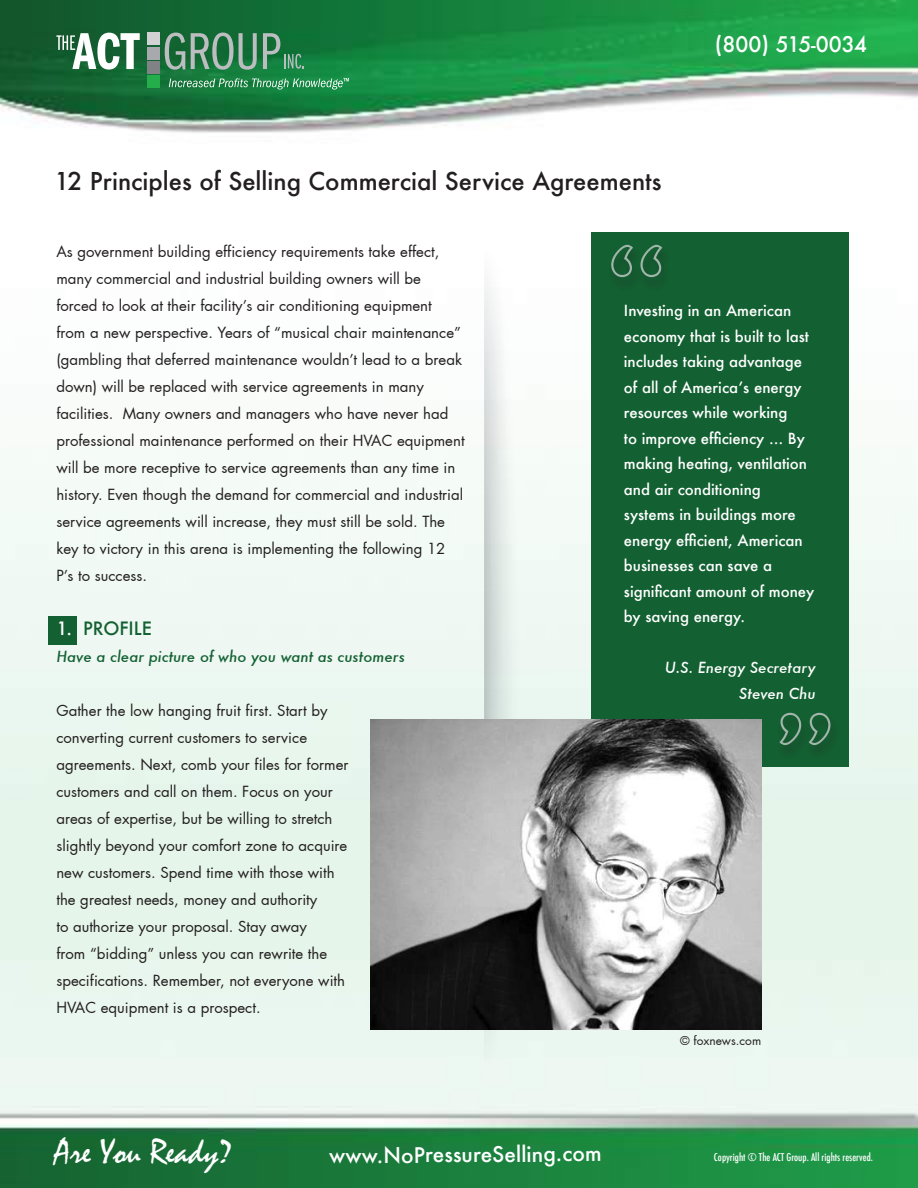
<style>
.page{position:relative;width:918px;height:1188px;background:#fff}
.page>*{position:absolute;margin:0;border:0;box-sizing:border-box;transform-origin:0 0}
.t1{font:36px "Mistral";color:#fff}
.t2{font:500 24px "Futura";color:#231f20}
.t3{font:500 21px "Futura";color:#fff}
.t4{font:500 18px "Futura";color:#136132}
.t5{font:15px/27px "Futura";color:#231f20}
.t6{font:500 15px/25.5px "Futura";color:#fff}
.t7{font:italic 500 15px "Futura";color:#136132}
.t8{font:italic 500 15px/25.5px "Futura";color:#fff;text-align:right}
.t9{font:12px "Futura";color:#231f20}
.t10{font:500 condensed 10.5px "Futura";color:#fff}
.s1{color:#fff}
</style>
<div class="page">
<img style="left:0;top:0;width:918px;height:1188px">
<svg style="left:165px;top:33px;width:20px;height:37px"></svg>
<svg style="left:191px;top:33px;width:66px;height:37px;background:#558d6c"></svg>
<svg style="left:169px;top:78px;width:180px;height:12px;background:#459b66"></svg>
<div style="left:147px;top:76px;width:12px;height:12px;background:#24ad4a"></div>
<div style="left:147px;top:61px;width:12px;height:13px;background:#808285"></div>
<div style="left:147px;top:47px;width:12px;height:12px;background:#a8a9ad"></div>
<div style="left:147px;top:33px;width:12px;height:12px;background:#d1d2d4"></div>
<svg style="left:56px;top:33px;width:84px;height:37px"></svg>
<svg style="left:263px;top:33px;width:41px;height:36px"></svg>
<div style="left:591px;top:233px;width:257px;height:534px;background:#136132"></div>
<svg style="left:611px;top:245px;width:51px;height:32px"></svg>
<svg style="left:779px;top:713px;width:51px;height:32px"></svg>
<img style="left:484px;top:245px;width:65px;height:824px">
<img style="left:371px;top:720px;width:390px;height:309px">
<div style="left:48px;top:616px;width:29px;height:29px;background:#136132"></div>
<h2 class="t2" style="left:55px;top:165px;width:608px">12 Principles of Selling Commercial Service Agreements</h2>
<h3 class="t3" style="left:715px;top:29px;width:154px">(800) 515-0034</h3>
<p class="t5" style="left:56px;top:238px;width:410px">As government building efficiency requirements take effect, many commercial and industrial building owners will be forced to look at their facility’s air conditioning equipment from a new perspective. Years of “musical chair maintenance” (gambling that deferred maintenance wouldn’t lead to a break down) will be replaced with service agreements in many facilities. Many owners and managers who have never had professional maintenance performed on their HVAC equipment will be more receptive to service agreements than any time in history. Even though the demand for commercial and industrial service agreements will increase, they must still be sold. The key to victory in this arena is implementing the following 12<br>P’s to success.</p>
<p class="t4" style="left:56px;top:616px;width:97px"><span class="s1">1.</span> PROFILE</p>
<p class="t7" style="left:56px;top:646px;width:350px">Have a clear picture of who you want as customers</p>
<p class="t5" style="left:56px;top:697px;width:294px">Gather the low hanging fruit first. Start by converting current customers to service agreements. Next, comb your files for former customers and call on them. Focus on your areas of expertise, but be willing to stretch slightly beyond your comfort zone to acquire new customers. Spend time with those with the greatest needs, money and authority<br>to authorize your proposal. Stay away<br>from “bidding” unless you can rewrite the specifications. Remember, not everyone with HVAC equipment is a prospect.</p>
<p class="t6" style="left:624px;top:298px;width:192px">Investing in an American economy that is built to last includes taking advantage of all of America’s energy resources while working<br>to improve efficiency … By making heating, ventilation and air conditioning systems in buildings more energy efficient, American businesses can save a significant amount of money by saving energy.</p>
<p class="t8" style="left:665px;top:655px;width:152px">U.S. Energy Secretary<br>Steven Chu</p>
<p class="t9" style="left:680px;top:1033px;width:83px">© foxnews.com</p>
<h1 class="t1" style="left:55px;top:1131px;width:180px">Are You Ready?</h1>
<h3 class="t3" style="left:329px;top:1142px;width:274px;rotate:-1deg">www.NoPressureSelling.com</h3>
<p class="t10" style="left:714px;top:1151px;width:161px">Copyright © The ACT Group. All rights reserved.</p>
</div>
